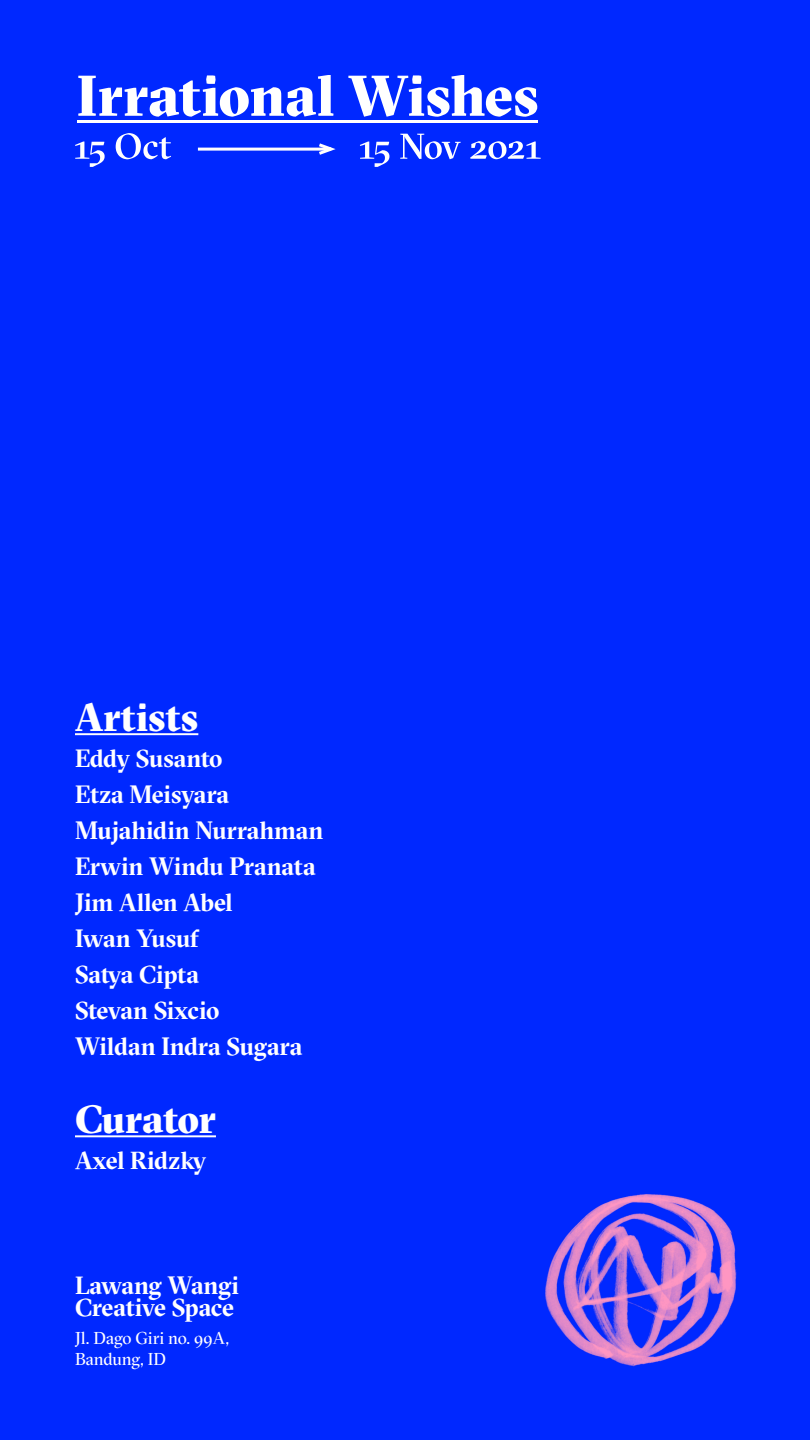
<style>
.page{position:relative;width:810px;height:1440px;background:#0028ff}
.page>*{position:absolute;margin:0;border:0;box-sizing:border-box;transform-origin:0 0}
.t1{font:900 39.15px "GT Sectra Fine";letter-spacing:-.005em;color:#fff}
.t2{font:700 24.45px/36px "GT Sectra Fine";letter-spacing:-.005em;color:#fff}
.t3{font:17.1px/20.5px "GT Sectra Fine";color:#fff}
</style>
<div class="page">
<svg style="left:78px;top:75px;width:459px;height:42px"></svg>
<svg style="left:75px;top:133px;width:466px;height:34px;background:#2547ff"></svg>
<hr style="left:78px;top:121px;width:460px;height:2px;background:#fff">
<hr style="left:75px;top:733px;width:123px;height:2px;background:#fff">
<hr style="left:75px;top:1135px;width:141px;height:2px;background:#fff">
<div style="left:541px;top:1106px;width:202px;height:334px;background:#0028ff"></div>
<img style="left:545px;top:1194px;width:192px;height:173px">
<h1 class="t1" style="left:75px;top:692px;width:125px">Artists</h1>
<p class="t2" style="left:75px;top:740px;width:250px">Eddy Susanto<br>Etza Meisyara<br>Mujahidin Nurrahman<br>Erwin Windu Pranata<br>Jim Allen Abel<br>Iwan Yusuf<br>Satya Cipta<br>Stevan Sixcio<br>Wildan Indra Sugara</p>
<h1 class="t1" style="left:75px;top:1094px;width:142px">Curator</h1>
<p class="t2" style="left:75px;top:1142px;width:133px">Axel Ridzky</p>
<p class="t2" style="left:75px;top:1274px;width:165px;line-height:22.3px">Lawang Wangi<br>Creative Space</p>
<p class="t3" style="left:75px;top:1328px;width:155px">Jl. Dago Giri no. 99A,<br>Bandung, ID</p>
</div>
